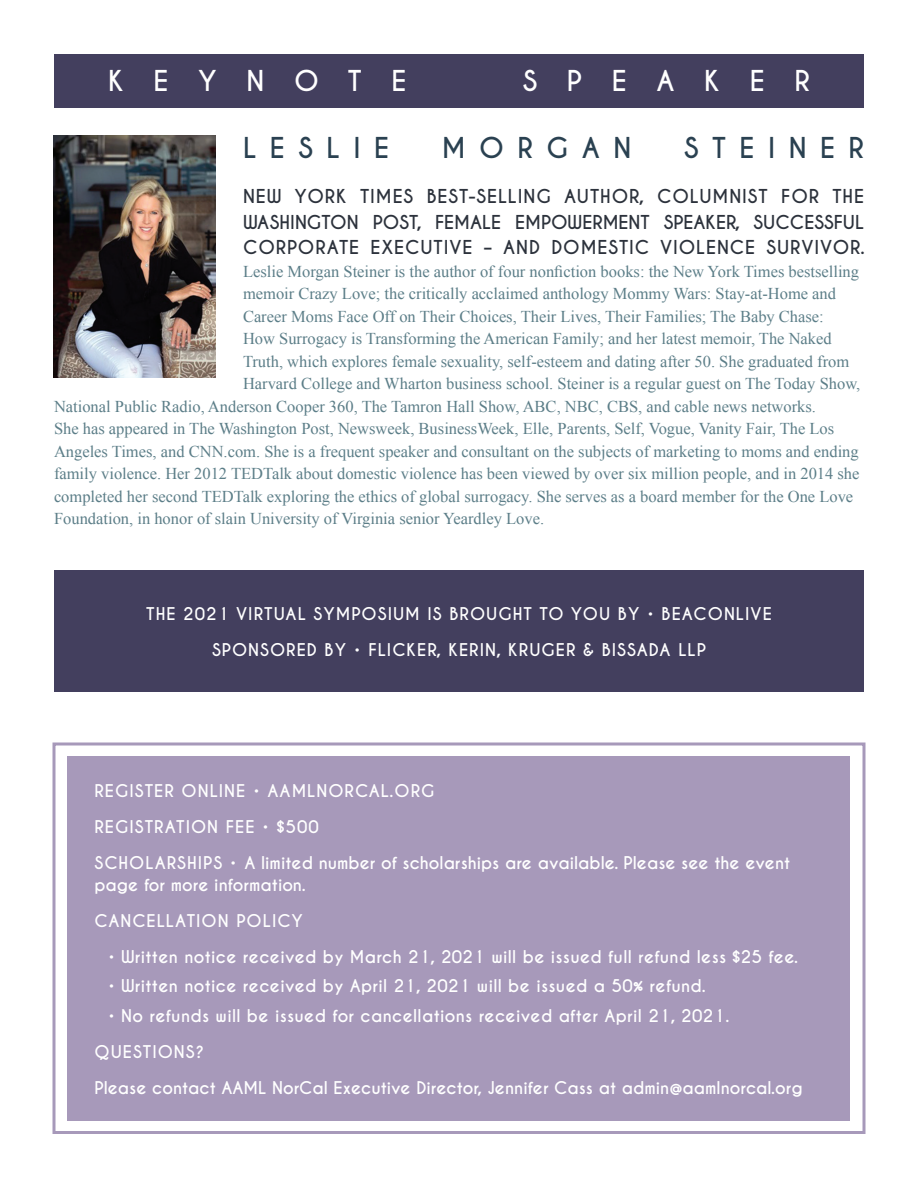
<style>
.page{position:relative;width:918px;height:1188px;background:#fff}
.page>*{position:absolute;margin:0;border:0;box-sizing:border-box;transform-origin:0 0}
.t1{font:700 27px "Caviar Dreams";letter-spacing:.5em;color:#2a4151}
.t2{font:700 27px "Caviar Dreams";letter-spacing:1.1em;color:#fff}
.t3{font:700 18px/25.5px "Caviar Dreams";letter-spacing:.05em;color:#2c323c;text-align:justify}
.Paragraph{font:16.5px "Times New Roman";color:#5c7e88}
.Call_To_Action{font:700 16.5px "Caviar Dreams";letter-spacing:.02em;color:#fff}
.Call_To_Action-2{font:700 16.5px "Caviar Dreams";letter-spacing:.06em;color:#fff}
.Call_To_Action-3{font:700 16.5px/22.5px "Caviar Dreams";color:#fff}
</style>
<div class="page">
<div style="left:54px;top:571px;width:810px;height:121px;background:#433f5e"></div>
<img style="left:54px;top:135px;width:162px;height:243px">
<div style="left:68px;top:756px;width:782px;height:364px;background:#a799ba"></div>
<div style="left:52px;top:742px;width:814px;height:392px;border:3px solid #a799ba"></div>
<div style="left:54px;top:54px;width:810px;height:54px;background:#433f5e"></div>
<h2 class="t2" style="left:108px;top:65px;width:300px">KEYNOTE</h2>
<h2 class="t2" style="left:523px;top:65px;width:289px">SPEAKER</h2>
<h3 class="t1" style="left:243px;top:131px;width:148px">LESLIE</h3>
<h3 class="t1" style="left:442px;top:131px;width:191px">MORGAN</h3>
<h3 class="t1" style="left:684px;top:131px;width:181px">STEINER</h3>
<h3 class="t3" style="left:243px;top:184px;width:623px">NEW YORK TIMES BEST-SELLING AUTHOR, COLUMNIST FOR THE WASHINGTON POST, FEMALE EMPOWERMENT SPEAKER, SUCCESSFUL CORPORATE EXECUTIVE – AND DOMESTIC VIOLENCE SURVIVOR.</h3>
<p class="Paragraph" style="left:243px;top:260px;width:618px">Leslie Morgan Steiner is the author of four nonfiction books: the New York Times bestselling</p>
<p class="Paragraph" style="left:243px;top:283px;width:595px">memoir Crazy Love; the critically acclaimed anthology Mommy Wars: Stay-at-Home and</p>
<p class="Paragraph" style="left:243px;top:305px;width:582px">Career Moms Face Off on Their Choices, Their Lives, Their Families; The Baby Chase:</p>
<p class="Paragraph" style="left:243px;top:328px;width:590px">How Surrogacy is Transforming the American Family; and her latest memoir, The Naked</p>
<p class="Paragraph" style="left:243px;top:350px;width:608px">Truth, which explores female sexuality, self-esteem and dating after 50. She graduated from</p>
<p class="Paragraph" style="left:243px;top:373px;width:619px">Harvard College and Wharton business school. Steiner is a regular guest on The Today Show,</p>
<p class="Paragraph" style="left:54px;top:395px;width:764px">National Public Radio, Anderson Cooper 360, The Tamron Hall Show, ABC, NBC, CBS, and cable news networks.</p>
<p class="Paragraph" style="left:54px;top:418px;width:782px">She has appeared in The Washington Post, Newsweek, BusinessWeek, Elle, Parents, Self, Vogue, Vanity Fair, The Los</p>
<p class="Paragraph" style="left:54px;top:440px;width:806px">Angeles Times, and CNN.com. She is a frequent speaker and consultant on the subjects of marketing to moms and ending</p>
<p class="Paragraph" style="left:54px;top:463px;width:807px">family violence. Her 2012 TEDTalk about domestic violence has been viewed by over six million people, and in 2014 she</p>
<p class="Paragraph" style="left:54px;top:485px;width:801px">completed her second TEDTalk exploring the ethics of global surrogacy. She serves as a board member for the One Love</p>
<p class="Paragraph" style="left:54px;top:508px;width:492px">Foundation, in honor of slain University of Virginia senior Yeardley Love.</p>
<p class="Call_To_Action-2" style="left:146px;top:604px;width:627px">THE 2021 VIRTUAL SYMPOSIUM IS BROUGHT TO YOU BY • BEACONLIVE</p>
<p class="Call_To_Action-2" style="left:212px;top:640px;width:496px">SPONSORED BY • FLICKER, KERIN, KRUGER &amp; BISSADA LLP</p>
<p class="Call_To_Action-2" style="left:94px;top:780px;width:342px">REGISTER ONLINE • AAMLNORCAL.ORG</p>
<p class="Call_To_Action-2" style="left:94px;top:816px;width:226px">REGISTRATION FEE • $500</p>
<p class="Call_To_Action-3" style="left:94px;top:852px;width:697px">SCHOLARSHIPS • A limited number of scholarships are available. Please see the event page for more information.</p>
<p class="Call_To_Action-2" style="left:94px;top:911px;width:210px">CANCELLATION POLICY</p>
<p class="Call_To_Action" style="left:108px;top:947px;width:692px">• Written notice received by March 21, 2021 will be issued full refund less $25 fee.</p>
<p class="Call_To_Action" style="left:108px;top:976px;width:599px">• Written notice received by April 21, 2021 will be issued a 50% refund.</p>
<p class="Call_To_Action" style="left:108px;top:1005px;width:623px">• No refunds will be issued for cancellations received after April 21, 2021.</p>
<p class="Call_To_Action-2" style="left:94px;top:1041px;width:111px">QUESTIONS?</p>
<p class="Call_To_Action-3" style="left:94px;top:1077px;width:710px">Please contact AAML NorCal Executive Director, Jennifer Cass at admin@aamlnorcal.org</p>
</div>
